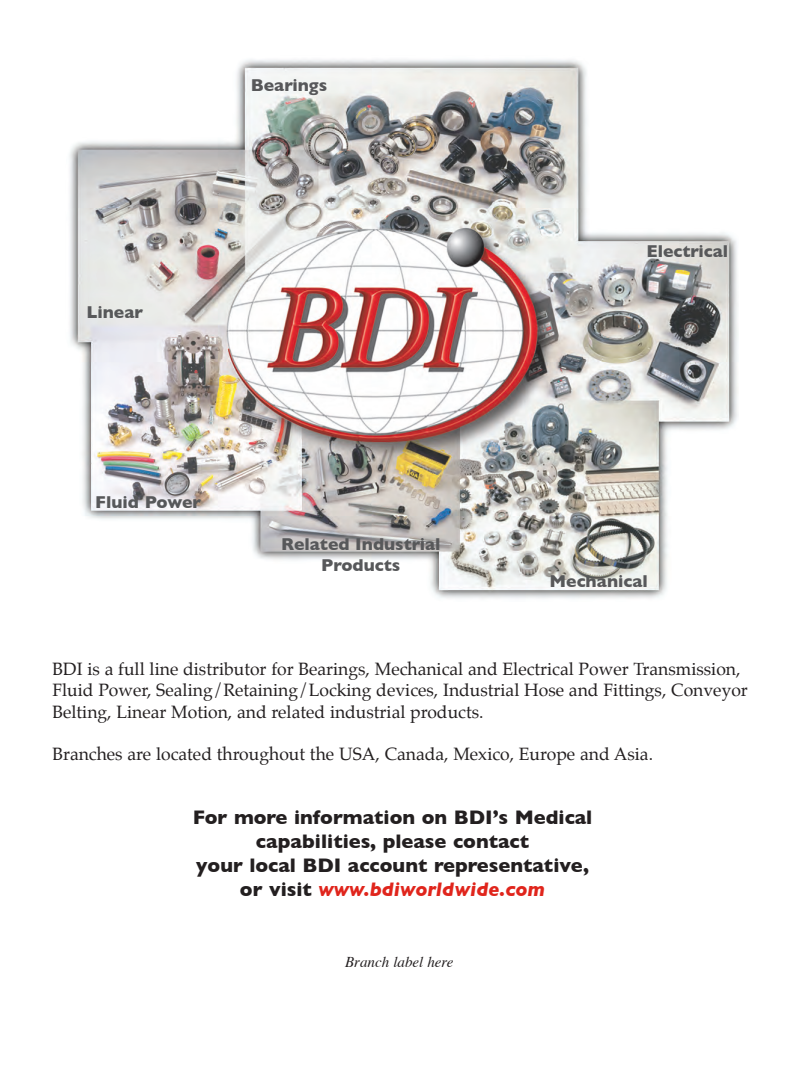
<style>
.page{position:relative;width:810px;height:1080px;background:#fff}
.page>*{position:absolute;margin:0;border:0;box-sizing:border-box;transform-origin:0 0}
.t1{font:700 20px/24px "Gill Sans";color:#231f20;text-align:center}
.t2{font:17.5px/21.4px "Palatino";color:#231f20}
.t3{font:700 17.5px/21px "Gill Sans";color:#57585a;text-align:center}
.t4{font:italic 15px "Times";color:#231f20}
.s1{font-style:italic;color:#e0251c}
</style>
<div class="page">
<img style="left:69px;top:59px;width:669px;height:540px">
<p class="t3" style="left:251px;top:74px;width:78px">Bearings</p>
<p class="t3" style="left:86px;top:302px;width:58px">Linear</p>
<p class="t3" style="left:95px;top:491px;width:108px">Fluid Power</p>
<p class="t3" style="left:281px;top:533px;width:161px">Related Industrial<br>Products</p>
<p class="t3" style="left:646px;top:240px;width:83px">Electrical</p>
<p class="t3" style="left:550px;top:570px;width:100px">Mechanical</p>
<p class="t2" style="left:52px;top:659px;width:697px">BDI is a full line distributor for Bearings, Mechanical and Electrical Power Transmission,<br>Fluid Power, Sealing/Retaining/Locking devices, Industrial Hose and Fittings, Conveyor<br>Belting, Linear Motion, and related industrial products.</p>
<p class="t2" style="left:52px;top:745px;width:602px">Branches are located throughout the USA, Canada, Mexico, Europe and Asia.</p>
<p class="t1" style="left:193px;top:805px;width:401px">For more information on BDI’s Medical capabilities, please contact<br>your local BDI account representative, or visit <span class="s1">www.bdiworldwide.com</span></p>
<p class="t4" style="left:345px;top:955px;width:110px">Branch label here</p>
</div>
